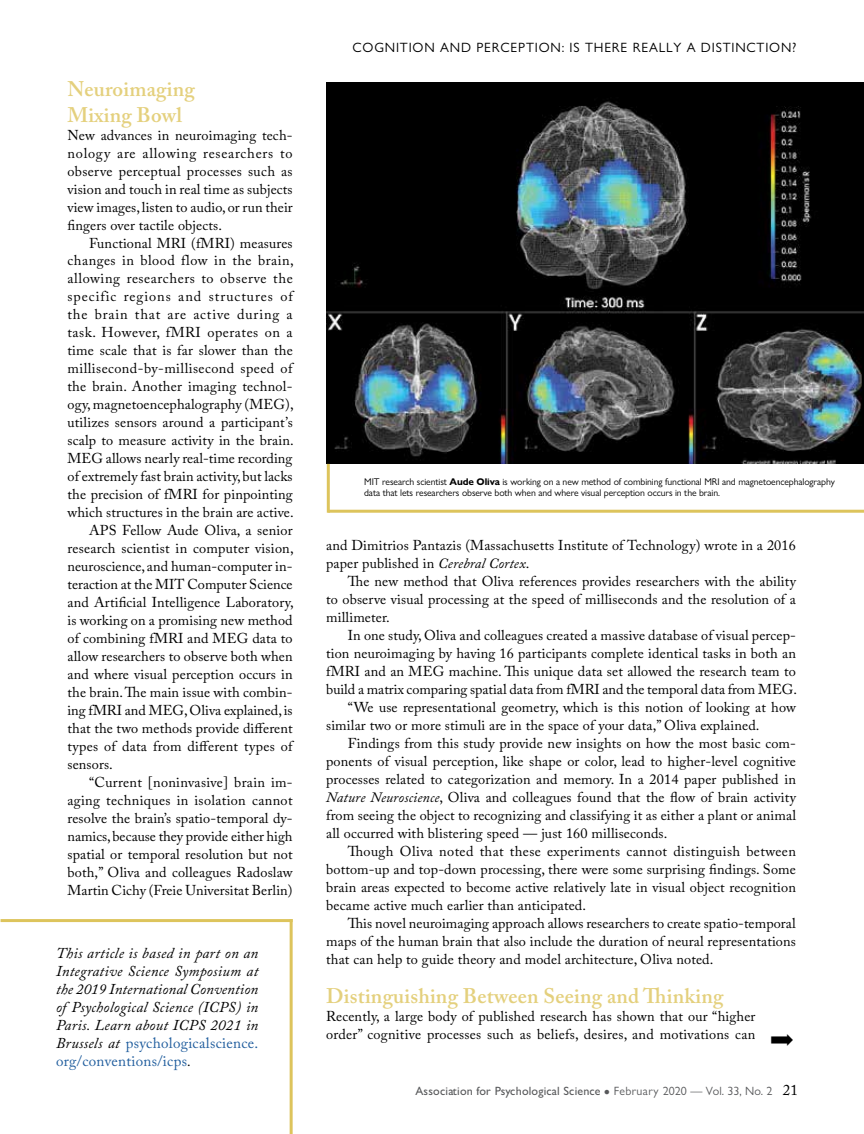
<style>
.page{position:relative;width:864px;height:1134px;background:#fff}
.page>*{position:absolute;margin:0;border:0;box-sizing:border-box;transform-origin:0 0}
.t1{font:600 21px/25.5px "Adobe Caslon Pro";letter-spacing:.01em;color:#e4d07d}
.t2{font:italic 15px/18px "Adobe Caslon Pro";letter-spacing:.02em;color:#000;text-align:justify}
.t3{font:14.25px/18px "Adobe Caslon Pro";letter-spacing:.01em;color:#000;text-align:justify}
.t4{font:14.25px "Adobe Caslon Pro";letter-spacing:.04em;color:#000}
.t5{font:14.25px "Adobe Caslon Pro";letter-spacing:.03em;color:#000}
.t6{font:14.25px "Adobe Caslon Pro";letter-spacing:.07em;color:#000}
.t7{font:14.25px "Adobe Caslon Pro";letter-spacing:.035em;color:#000}
.t8{font:14.25px "Adobe Caslon Pro";letter-spacing:.06em;color:#000}
.t9{font:13.5px "Gill Sans Nova";letter-spacing:.06em;color:#000}
.t10{font:500 12px "Gill Sans Nova";letter-spacing:.02em;color:#58595b}
.t11{font:9.75px/11.7px "Gill Sans Nova";letter-spacing:-.01em;color:#000}
.s1{font-style:normal;color:#215e9e}
.s2{font-weight:700}
.s3{font-style:italic}
.s4{font-weight:600;font-size:10.5px}
.s5{font-weight:400}
.s6{font-family:"Adobe Caslon Pro";font-weight:400;font-size:15px;color:#000}
</style>
<div class="page">
<img style="left:326px;top:82px;width:538px;height:381px">
<hr style="left:328px;top:510px;width:536px;height:3px;background:#ddc45c">
<hr style="left:327px;top:464px;width:3px;height:49px;background:#ddc45c">
<hr style="left:290px;top:919px;width:3px;height:215px;background:#ddc45c">
<hr style="left:1px;top:919px;width:292px;height:3px;background:#ddc45c">
<h1 class="t1" style="left:68px;top:76px;width:129px">Neuroimaging<br>Mixing Bowl</h1>
<p class="t3" style="left:68px;top:126px;width:227px">New advances in neuroimaging tech&shy;nology are allowing researchers to observe perceptual processes such as vision and touch in real time as subjects view images, listen to audio, or run their fingers over tactile objects.</p>
<p class="t3" style="left:89px;top:234px;width:205px">Functional MRI (fMRI) measures</p>
<p class="t7" style="left:68px;top:252px;width:228px">changes in blood flow in the brain,</p>
<p class="t4" style="left:68px;top:270px;width:227px">allowing researchers to observe the</p>
<p class="t6" style="left:68px;top:288px;width:227px">specific regions and structures of</p>
<p class="t8" style="left:68px;top:306px;width:227px">the brain that are active during a</p>
<p class="t4" style="left:68px;top:324px;width:227px">task. However, fMRI operates on a</p>
<p class="t3" style="left:68px;top:342px;width:227px">time scale that is far slower than the</p>
<p class="t5" style="left:68px;top:360px;width:227px">millisecond-by-millisecond speed of</p>
<p class="t3" style="left:68px;top:378px;width:227px">the brain. Another imaging technol-</p>
<p class="t3" style="left:68px;top:396px;width:228px">ogy, magnetoencephalography (MEG),</p>
<p class="t3" style="left:68px;top:414px;width:227px">utilizes sensors around a participant’s</p>
<p class="t3" style="left:68px;top:432px;width:228px">scalp to measure activity in the brain.</p>
<p class="t3" style="left:68px;top:450px;width:227px">MEG allows nearly real-time recording</p>
<p class="t3" style="left:68px;top:468px;width:227px">of extremely fast brain activity, but lacks</p>
<p class="t3" style="left:68px;top:486px;width:227px">the precision of fMRI for pinpointing</p>
<p class="t3" style="left:68px;top:504px;width:228px">which structures in the brain are active.</p>
<p class="t3" style="left:89px;top:522px;width:205px">APS Fellow Aude Oliva, a senior</p>
<p class="t3" style="left:68px;top:540px;width:228px">research scientist in computer vision,</p>
<p class="t3" style="left:68px;top:558px;width:227px">neuroscience, and human-computer in-</p>
<p class="t3" style="left:68px;top:576px;width:227px">teraction at the MIT Computer Science</p>
<p class="t3" style="left:68px;top:594px;width:228px">and Artificial Intelligence Laboratory,</p>
<p class="t3" style="left:68px;top:612px;width:227px">is working on a promising new method</p>
<p class="t3" style="left:68px;top:630px;width:227px">of combining fMRI and MEG data to</p>
<p class="t3" style="left:68px;top:648px;width:227px">allow researchers to observe both when</p>
<p class="t3" style="left:68px;top:666px;width:227px">and where visual perception occurs in</p>
<p class="t3" style="left:68px;top:684px;width:227px">the brain. The main issue with combin-</p>
<p class="t3" style="left:68px;top:702px;width:227px">ing fMRI and MEG, Oliva explained, is</p>
<p class="t3" style="left:68px;top:720px;width:227px">that the two methods provide different</p>
<p class="t3" style="left:68px;top:738px;width:227px">types of data from different types of</p>
<p class="t3" style="left:68px;top:756px;width:47px">sensors.</p>
<p class="t3" style="left:89px;top:774px;width:205px">“Current [noninvasive] brain im-</p>
<p class="t3" style="left:68px;top:792px;width:227px">aging techniques in isolation cannot</p>
<p class="t3" style="left:68px;top:810px;width:227px">resolve the brain’s spatio-temporal dy-</p>
<p class="t3" style="left:68px;top:828px;width:227px">namics, because they provide either high</p>
<p class="t3" style="left:68px;top:846px;width:227px">spatial or temporal resolution but not</p>
<p class="t3" style="left:68px;top:864px;width:227px">both,” Oliva and colleagues Radoslaw</p>
<p class="t3" style="left:68px;top:882px;width:227px">Martin Cichy (Freie Universitat Berlin)</p>
<p class="t2" style="left:56px;top:943px;width:204px">This article is based in part on an Integrative Science Symposium at the 2019 International Convention of Psychological Science (ICPS) in Paris. Learn about ICPS 2021 in Brussels at <span class="s1">psychologicalscience. org/conventions/icps</span>.</p>
<p class="t9" style="left:353px;top:39px;width:445px">COGNITION AND PERCEPTION: IS THERE REALLY A DISTINCTION?</p>
<p class="t11" style="left:364px;top:475px;width:472px">MIT research scientist <span class="s2">Aude Oliva</span> is working on a new method of combining functional MRI and magnetoencephalography data that lets researchers observe both when and where visual perception occurs in the brain.</p>
<p class="t3" style="left:326px;top:536px;width:471px">and Dimitrios Pantazis (Massachusetts Institute of Technology) wrote in a 2016 paper published in <span class="s3">Cerebral Cortex</span>.</p>
<p class="t3" style="left:326px;top:572px;width:471px;text-indent:22px">The new method that Oliva references provides researchers with the ability to observe visual processing at the speed of milliseconds and the resolution of a millimeter.</p>
<p class="t3" style="left:348px;top:626px;width:450px">In one study, Oliva and colleagues created a massive database of visual percep-</p>
<p class="t3" style="left:326px;top:644px;width:471px">tion neuroimaging by having 16 participants complete identical tasks in both an</p>
<p class="t3" style="left:326px;top:662px;width:471px">fMRI and an MEG machine. This unique data set allowed the research team to</p>
<p class="t3" style="left:326px;top:680px;width:472px">build a matrix comparing spatial data from fMRI and the temporal data from MEG.</p>
<p class="t3" style="left:348px;top:698px;width:450px">“We use representational geometry, which is this notion of looking at how</p>
<p class="t3" style="left:326px;top:716px;width:435px">similar two or more stimuli are in the space of your data,” Oliva explained.</p>
<p class="t3" style="left:348px;top:734px;width:450px">Findings from this study provide new insights on how the most basic com-</p>
<p class="t3" style="left:326px;top:752px;width:471px">ponents of visual perception, like shape or color, lead to higher-level cognitive</p>
<p class="t3" style="left:326px;top:770px;width:471px">processes related to categorization and memory. In a 2014 paper published in</p>
<p class="t3" style="left:326px;top:788px;width:471px"><span class="s3">Nature Neuroscience</span>, Oliva and colleagues found that the flow of brain activity</p>
<p class="t3" style="left:326px;top:806px;width:471px">from seeing the object to recognizing and classifying it as either a plant or animal</p>
<p class="t3" style="left:326px;top:824px;width:343px">all occurred with blistering speed — just 160 milliseconds.</p>
<p class="t3" style="left:348px;top:842px;width:450px">Though Oliva noted that these experiments cannot distinguish between</p>
<p class="t3" style="left:326px;top:860px;width:471px">bottom-up and top-down processing, there were some surprising findings. Some</p>
<p class="t3" style="left:326px;top:878px;width:471px">brain areas expected to become active relatively late in visual object recognition</p>
<p class="t3" style="left:326px;top:896px;width:261px">became active much earlier than anticipated.</p>
<p class="t3" style="left:348px;top:914px;width:450px">This novel neuroimaging approach allows researchers to create spatio-temporal</p>
<p class="t3" style="left:326px;top:932px;width:471px">maps of the human brain that also include the duration of neural representations</p>
<p class="t3" style="left:326px;top:950px;width:389px">that can help to guide theory and model architecture, Oliva noted.</p>
<h1 class="t1" style="left:326px;top:983px;width:399px">Distinguishing Between Seeing and Thinking</h1>
<p class="t3" style="left:326px;top:1008px;width:431px">Recently, a large body of published research has shown that our “higher order” cognitive processes such as beliefs, desires, and motivations can</p>
<p class="t10" style="left:416px;top:1084px;width:384px">Association for Psychological Science <span class="s4">●</span> <span class="s5">February 2020 — Vol. 33, No. 2</span> <span class="s6">21</span></p>
</div>
